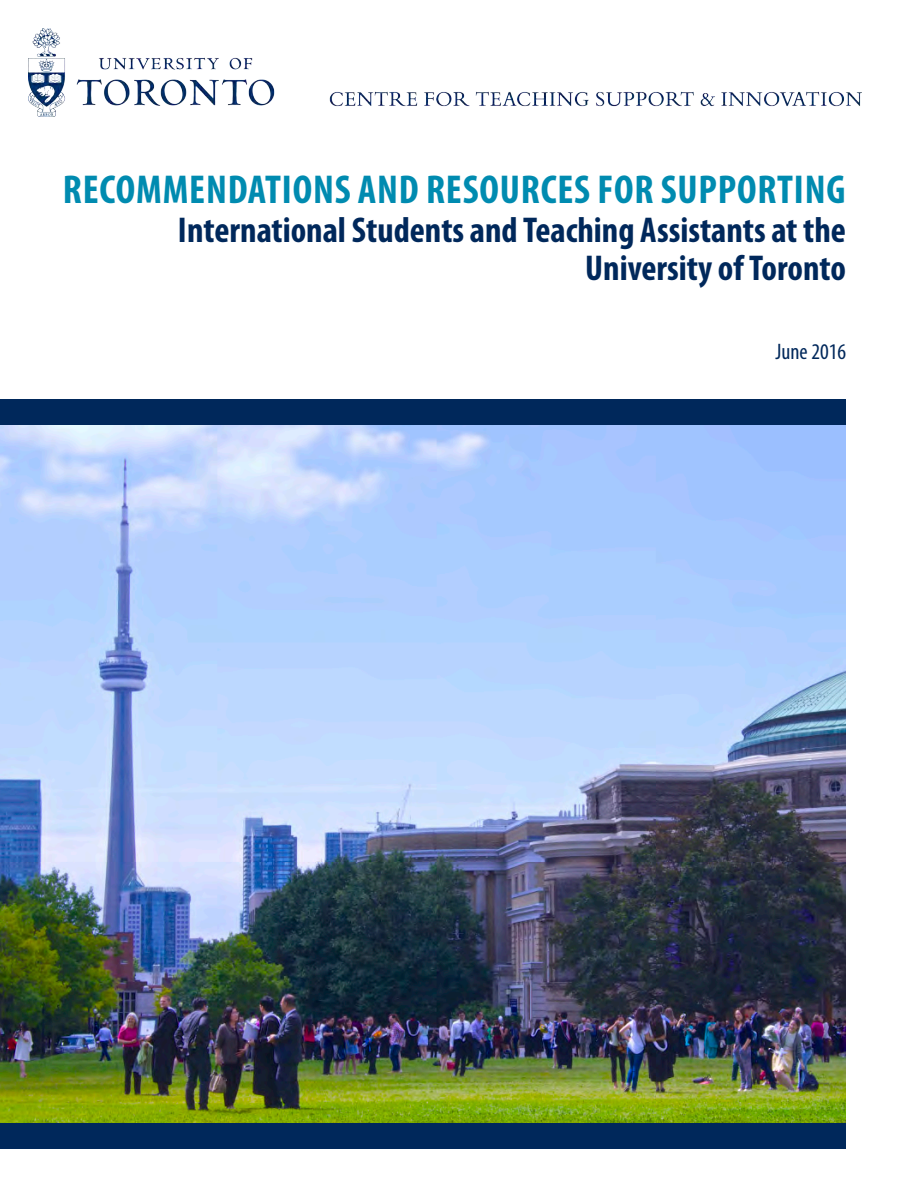
<style>
.page{position:relative;width:918px;height:1188px;background:#fff}
.page>*{position:absolute;margin:0;border:0;box-sizing:border-box;transform-origin:0 0}
.t1{font:700 condensed 40.5px "Myriad Pro";letter-spacing:.02em;color:#008bb0}
.t2{font:700 condensed 36px/39px "Myriad Pro";color:#00285b;text-align:right}
.t3{font:condensed 22.5px "Myriad Pro";color:#00285b}
</style>
<div class="page">
<div style="left:0;top:400px;width:846px;height:25px;background:#00285b"></div>
<img style="left:0;top:425px;width:846px;height:699px">
<div style="left:0;top:1124px;width:846px;height:25px;background:#00285b"></div>
<img style="left:28px;top:29px;width:834px;height:88px">
<p class="t1" style="left:63px;top:164px;width:784px">RECOMMENDATIONS AND RESOURCES FOR SUPPORTING</p>
<p class="t2" style="left:178px;top:209px;width:670px">International Students and Teaching Assistants at the<br>University of Toronto</p>
<p class="t3" style="left:776px;top:337px;width:72px">June 2016</p>
</div>
